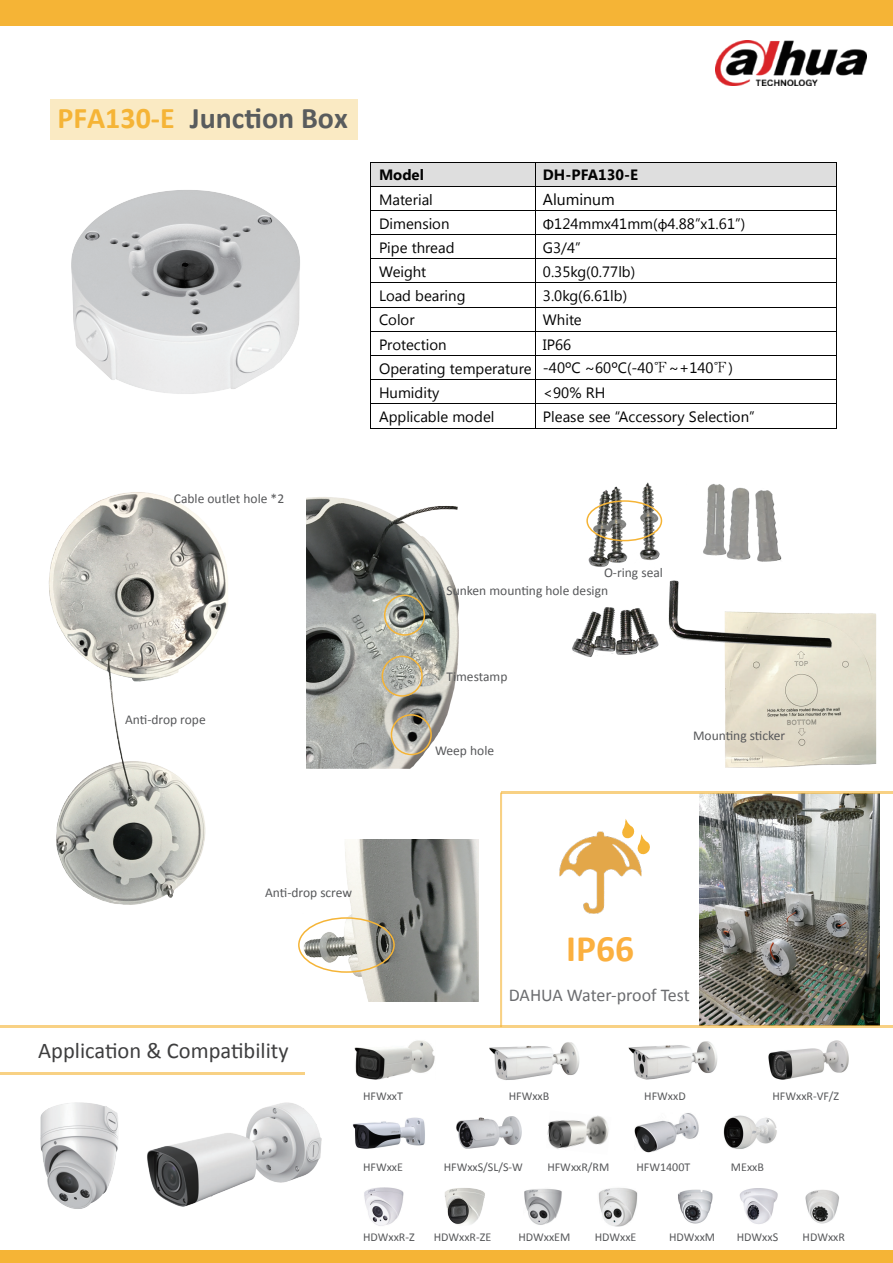
<style>
.page{position:relative;width:893px;height:1263px;background:#fff}
.page>*{position:absolute;margin:0;border:0;box-sizing:border-box;transform-origin:0 0}
.t1{font:700 37.5px "Calibri";color:#fbb03f}
.t2{font:700 30px "Calibri";color:#595c5d}
.t3{font:22.5px "Calibri";color:#3e3e3f}
.t4{font:18px "Calibri";letter-spacing:-.01em;color:#6c6d70}
.t5{font:15.9px "Segoe UI";color:#030303}
.t6{font:15px/24.2px "Segoe UI";color:#030303}
.t7{font:700 15px "Segoe UI";color:#030303}
.t8{font:13.5px "Calibri";color:#57585a}
.t9{font:12px "Calibri";color:#57585a}
.s1{color:#f5b436}
.s2{font-family:"Calibri"}
.s3{font-family:"Sim Sun"}
</style>
<div class="page">
<img style="left:40px;top:1102px;width:55px;height:107px">
<img style="left:95px;top:1072px;width:258px;height:135px">
<img style="left:699px;top:793px;width:181px;height:233px">
<img style="left:71px;top:190px;width:229px;height:204px">
<img style="left:715px;top:40px;width:152px;height:45px">
<div style="left:0;top:1250px;width:893px;height:13px;background:#f5b436"></div>
<div style="left:0;top:0;width:893px;height:25px;background:#f5b436"></div>
<div style="left:371px;top:163px;width:8px;height:23px;background:#dedede"></div>
<div style="left:376px;top:163px;width:460px;height:23px;background:#dedede"></div>
<hr style="left:371px;top:162px;width:210px;height:1px;background:#030303">
<hr style="left:582px;top:162px;width:255px;height:1px;background:#030303">
<hr style="left:371px;top:186px;width:210px;height:1px;background:#030303">
<hr style="left:582px;top:186px;width:254px;height:1px;background:#030303">
<hr style="left:371px;top:210px;width:210px;height:1px;background:#030303">
<hr style="left:582px;top:210px;width:254px;height:1px;background:#030303">
<hr style="left:371px;top:234px;width:210px;height:1px;background:#030303">
<hr style="left:582px;top:234px;width:254px;height:1px;background:#030303">
<hr style="left:371px;top:258px;width:210px;height:1px;background:#030303">
<hr style="left:582px;top:258px;width:254px;height:1px;background:#030303">
<hr style="left:371px;top:283px;width:210px;height:1px;background:#030303">
<hr style="left:582px;top:283px;width:254px;height:1px;background:#030303">
<hr style="left:371px;top:307px;width:210px;height:1px;background:#030303">
<hr style="left:582px;top:307px;width:254px;height:1px;background:#030303">
<hr style="left:371px;top:331px;width:210px;height:1px;background:#030303">
<hr style="left:582px;top:331px;width:254px;height:1px;background:#030303">
<hr style="left:371px;top:355px;width:210px;height:1px;background:#030303">
<hr style="left:582px;top:355px;width:254px;height:1px;background:#030303">
<hr style="left:371px;top:379px;width:210px;height:1px;background:#030303">
<hr style="left:582px;top:379px;width:254px;height:1px;background:#030303">
<hr style="left:371px;top:403px;width:210px;height:1px;background:#030303">
<hr style="left:582px;top:403px;width:254px;height:1px;background:#030303">
<svg style="left:370px;top:162px;width:1px;height:267px"></svg>
<hr style="left:371px;top:428px;width:210px;height:1px;background:#030303">
<svg style="left:535px;top:163px;width:1px;height:265px"></svg>
<hr style="left:582px;top:428px;width:254px;height:1px;background:#030303">
<svg style="left:836px;top:163px;width:1px;height:265px"></svg>
<div style="left:50px;top:99px;width:307px;height:40px;background:#faeac3"></div>
<hr style="left:500px;top:792px;width:2px;height:235px;background:#f5b436">
<img style="left:49px;top:492px;width:179px;height:413px">
<img style="left:300px;top:839px;width:178px;height:162px">
<img style="left:306px;top:497px;width:233px;height:302px">
<img style="left:547px;top:1115px;width:62px;height:34px">
<img style="left:456px;top:1116px;width:65px;height:32px">
<img style="left:768px;top:1040px;width:80px;height:40px">
<img style="left:489px;top:1042px;width:91px;height:38px">
<img style="left:628px;top:1041px;width:90px;height:38px">
<img style="left:353px;top:1117px;width:72px;height:32px">
<img style="left:445px;top:1188px;width:40px;height:37px">
<img style="left:739px;top:1189px;width:39px;height:35px">
<img style="left:598px;top:1188px;width:39px;height:38px">
<img style="left:634px;top:1113px;width:65px;height:39px">
<img style="left:524px;top:1189px;width:38px;height:36px">
<img style="left:364px;top:1187px;width:39px;height:39px">
<img style="left:805px;top:1190px;width:34px;height:33px">
<img style="left:678px;top:1189px;width:34px;height:35px">
<img style="left:723px;top:1115px;width:54px;height:34px">
<img style="left:354px;top:1040px;width:81px;height:40px">
<div style="left:298px;top:917px;width:97px;height:56px;border:2px solid #f5b436;border-radius:50%"></div>
<div style="left:391px;top:714px;width:41px;height:41px;border:2px solid #f5b436;border-radius:50%"></div>
<div style="left:382px;top:656px;width:41px;height:41px;border:2px solid #f5b436;border-radius:50%"></div>
<div style="left:384px;top:595px;width:41px;height:41px;border:2px solid #f5b436;border-radius:50%"></div>
<hr style="left:501px;top:791px;width:392px;height:2px;background:#f5b436">
<hr style="left:0;top:1072px;width:304px;height:2px;background:#f5b436">
<hr style="left:0;top:1026px;width:893px;height:2px;background:#f5b436">
<img style="left:725px;top:613px;width:151px;height:155px">
<img style="left:572px;top:482px;width:275px;height:202px">
<div style="left:586px;top:500px;width:76px;height:41px;border:2px solid #f5b436;border-radius:50%"></div>
<img style="left:559px;top:831px;width:83px;height:83px">
<svg style="left:622px;top:819px;width:28px;height:36px"></svg>
<h2 class="t2" style="left:57px;top:99px;width:292px"><span class="s1">PFA130-E</span> Junction Box</h2>
<p class="t8" style="left:174px;top:490px;width:112px">Cable outlet hole *2</p>
<p class="t8" style="left:125px;top:711px;width:82px">Anti-drop rope</p>
<p class="t7" style="left:379px;top:164px;width:46px">Model</p>
<p class="t7" style="left:543px;top:164px;width:97px">DH-PFA130-E</p>
<p class="t6" style="left:379px;top:187px;width:55px">Material</p>
<p class="t5" style="left:543px;top:188px;width:73px">Aluminum</p>
<p class="t6" style="left:379px;top:211px;width:72px">Dimension</p>
<p class="t6" style="left:543px;top:211px;width:204px"><span class="s2">Φ</span>124mmx41mm(<span class="s2">φ</span>4.88”x1.61”)</p>
<p class="t6" style="left:379px;top:235px;width:77px">Pipe thread</p>
<p class="t6" style="left:543px;top:235px;width:39px">G3/4”</p>
<p class="t6" style="left:379px;top:259px;width:49px">Weight</p>
<p class="t6" style="left:543px;top:259px;width:94px">0.35kg(0.77lb)</p>
<p class="t6" style="left:379px;top:283px;width:88px">Load bearing</p>
<p class="t6" style="left:543px;top:283px;width:86px">3.0kg(6.61lb)</p>
<p class="t6" style="left:379px;top:307px;width:37px">Color</p>
<p class="t6" style="left:543px;top:307px;width:40px">White</p>
<p class="t6" style="left:379px;top:331px;width:69px">Protection</p>
<p class="t6" style="left:379px;top:331px;width:356px;text-indent:164px">IP66<br>Operating temperature -40ºC ~60ºC(-40<span class="s3">℉</span>~+140<span class="s3">℉</span>)<br>Humidity</p>
<p class="t6" style="left:543px;top:380px;width:64px">&lt;90% RH</p>
<p class="t6" style="left:379px;top:404px;width:117px">Applicable model</p>
<p class="t6" style="left:543px;top:404px;width:213px">Please see “Accessory Selection”</p>
<p class="t8" style="left:604px;top:564px;width:60px">O-ring seal</p>
<p class="t8" style="left:446px;top:582px;width:163px">Sunken mounting hole design</p>
<p class="t8" style="left:446px;top:667px;width:63px">Timestamp</p>
<p class="t8" style="left:435px;top:741px;width:61px">Weep hole</p>
<p class="t8" style="left:693px;top:727px;width:94px">Mounting sticker</p>
<p class="t8" style="left:265px;top:883px;width:89px">Anti-drop screw</p>
<h3 class="t3" style="left:38px;top:1036px;width:252px">Application &amp; Compatibility</h3>
<h1 class="t1" style="left:566px;top:925px;width:69px">IP66</h1>
<p class="t4" style="left:509px;top:984px;width:182px">DAHUA Water-proof Test</p>
<p class="t9" style="left:363px;top:1088px;width:41px">HFWxxT</p>
<p class="t9" style="left:509px;top:1088px;width:42px">HFWxxB</p>
<p class="t9" style="left:644px;top:1088px;width:43px">HFWxxD</p>
<p class="t9" style="left:772px;top:1088px;width:68px">HFWxxR-VF/Z</p>
<p class="t9" style="left:363px;top:1159px;width:41px">HFWxxE</p>
<p class="t9" style="left:444px;top:1159px;width:81px">HFWxxS/SL/S-W</p>
<p class="t9" style="left:547px;top:1159px;width:63px">HFWxxR/RM</p>
<p class="t9" style="left:636px;top:1159px;width:55px">HFW1400T</p>
<p class="t9" style="left:731px;top:1159px;width:35px">MExxB</p>
<p class="t9" style="left:363px;top:1229px;width:53px">HDWxxR-Z</p>
<p class="t9" style="left:434px;top:1229px;width:59px">HDWxxR-ZE</p>
<p class="t9" style="left:518px;top:1229px;width:53px">HDWxxEM</p>
<p class="t9" style="left:595px;top:1229px;width:43px">HDWxxE</p>
<p class="t9" style="left:669px;top:1229px;width:48px">HDWxxM</p>
<p class="t9" style="left:737px;top:1229px;width:43px">HDWxxS</p>
<p class="t9" style="left:803px;top:1229px;width:44px">HDWxxR</p>
</div>
